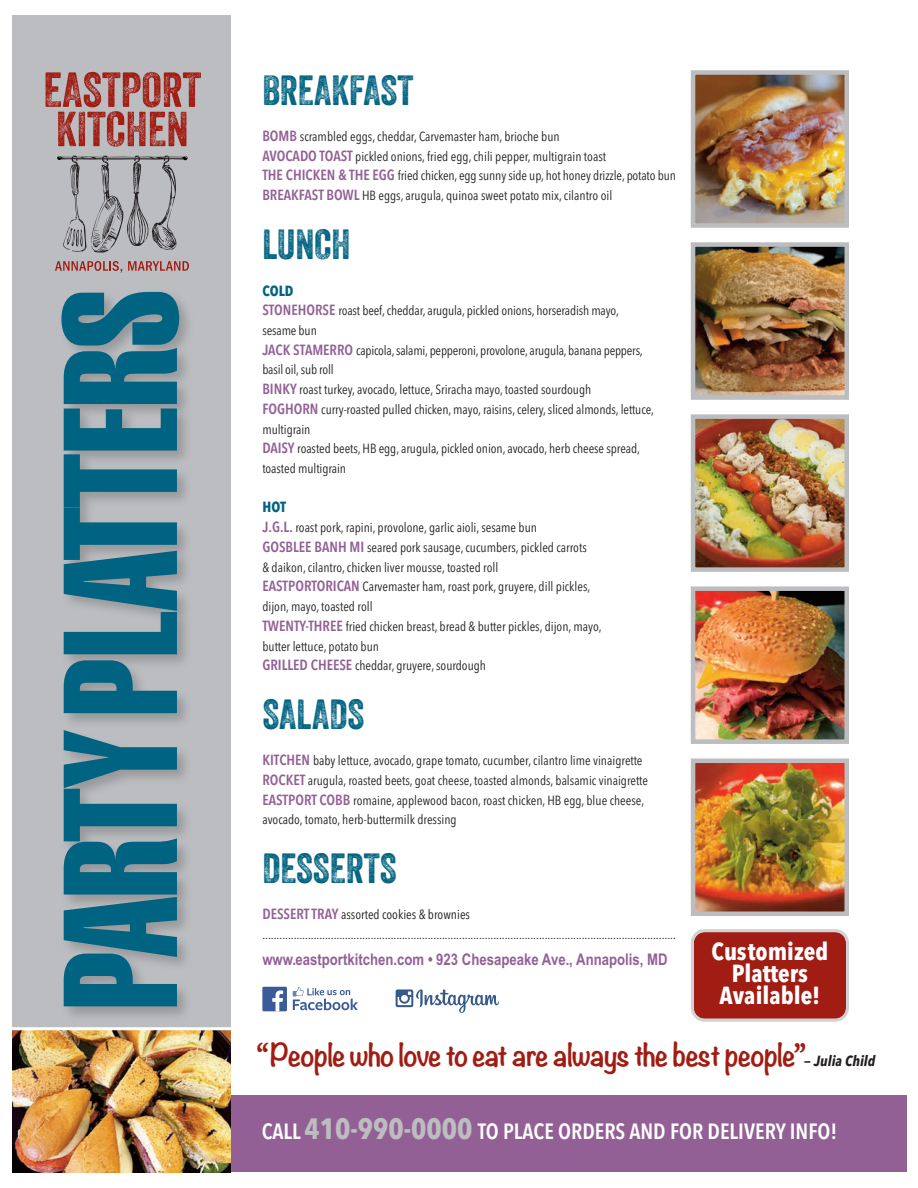
<style>
.page{position:relative;width:918px;height:1188px;background:#fff}
.page>*{position:absolute;margin:0;border:0;box-sizing:border-box;transform-origin:0 0}
.t1{font:159.15px "Helvetica Extra Compressed";color:#006381}
.t2{font:40.95px "Veneer Two";color:#006381}
.t3{font:700 27.75px "Noteworthy";letter-spacing:-.03em;color:#a11c12}
.t4{font:700 24.45px/21.9px "Avenir Next Condensed";color:#fff;text-align:center}
.t5{font:600 21.9px "Avenir Next Condensed";color:#fff}
.t6{font:700 16.05px "Arial Narrow";color:#936096}
.t7{font:700 14.55px "Avenir Next Condensed";color:#006381}
.t8{font:13.2px/19.6px "Avenir Next Condensed";color:#231f20}
.t9{font:13.2px/19.6px "Avenir Next Condensed";color:#1e1b1b}
.s1{font-weight:600;font-size:14.55px;color:#936096}
.s2{font-family:"Avenir Next Condensed";font-size:14.55px;color:#231f20}
.s3{font-family:"Avenir Next Condensed";font-style:italic;font-size:14.55px;color:#231f20}
.s4{font-weight:700;font-size:29.25px;color:#bcbdc0}
</style>
<div class="page">
<svg style="left:691px;top:929px;width:158px;height:93px;background:#a73128"></svg>
<div style="left:227px;top:1096px;width:679px;height:76px;background:#936096"></div>
<img style="left:696px;top:75px;width:148px;height:148px">
<div style="left:691px;top:70px;width:158px;height:158px;border:4px solid #bcbdc0"></div>
<img style="left:696px;top:247px;width:148px;height:148px">
<div style="left:691px;top:242px;width:158px;height:158px;border:4px solid #bcbdc0"></div>
<img style="left:696px;top:419px;width:148px;height:148px">
<div style="left:691px;top:414px;width:158px;height:158px;border:4px solid #bcbdc0"></div>
<img style="left:696px;top:591px;width:148px;height:148px">
<div style="left:691px;top:586px;width:158px;height:158px;border:4px solid #bcbdc0"></div>
<img style="left:696px;top:764px;width:148px;height:147px">
<div style="left:691px;top:759px;width:158px;height:157px;border:4px solid #bcbdc0"></div>
<div style="left:12px;top:16px;width:219px;height:1156px;background:#bcbdc0"></div>
<svg style="left:57px;top:155px;width:131px;height:98px"></svg>
<svg style="left:56px;top:261px;width:63px;height:5px"></svg>
<svg style="left:128px;top:261px;width:61px;height:5px"></svg>
<svg style="left:45px;top:72px;width:156px;height:75px"></svg>
<img style="left:55px;top:266px;width:444px;height:750px">
<img style="left:12px;top:1030px;width:219px;height:142px">
<hr style="left:12px;top:1027px;width:225px;height:3px;background:#fff">
<h1 class="t1" style="left:64px;top:1009px;width:722px;rotate:-90deg">PARTY PLATTERS</h1>
<h2 class="t2" style="left:262px;top:75px;width:153px">BREAKFAST</h2>
<p class="t8" style="left:262px;top:126px;width:415px"><span class="s1">BOMB</span> scrambled eggs, cheddar, Carvemaster ham, brioche bun<br><span class="s1">AVOCADO TOAST</span> pickled onions, fried egg, chili pepper, multigrain toast<br><span class="s1">THE CHICKEN &amp; THE EGG</span> fried chicken, egg sunny side up, hot honey drizzle, potato bun <span class="s1">BREAKFAST BOWL</span> HB eggs, arugula, quinoa sweet potato mix, cilantro oil</p>
<h2 class="t2" style="left:262px;top:229px;width:90px">LUNCH</h2>
<p class="t7" style="left:262px;top:282px;width:33px">COLD</p>
<p class="t8" style="left:262px;top:300px;width:393px"><span class="s1">STONEHORSE</span> roast beef, cheddar, arugula, pickled onions, horseradish mayo, sesame bun<br><span class="s1">JACK STAMERRO</span> capicola, salami, pepperoni, provolone, arugula, banana peppers, basil oil, sub roll<br><span class="s1">BINKY</span> roast turkey, avocado, lettuce, Sriracha mayo, toasted sourdough<br><span class="s1">FOGHORN</span> curry-roasted pulled chicken, mayo, raisins, celery, sliced almonds, lettuce, multigrain<br><span class="s1">DAISY</span> roasted beets, HB egg, arugula, pickled onion, avocado, herb cheese spread, toasted multigrain</p>
<p class="t7" style="left:262px;top:498px;width:25px">HOT</p>
<p class="t8" style="left:262px;top:517px;width:341px"><span class="s1">J.G.L.</span> roast pork, rapini, provolone, garlic aioli, sesame bun<br><span class="s1">GOSBLEE BANH MI</span> seared pork sausage, cucumbers, pickled carrots<br>&amp; daikon, cilantro, chicken liver mousse, toasted roll<br><span class="s1">EASTPORTORICAN</span> Carvemaster ham, roast pork, gruyere, dill pickles, dijon, mayo, toasted roll<br><span class="s1">TWENTY-THREE</span> fried chicken breast, bread &amp; butter pickles, dijon, mayo, butter lettuce, potato bun<br><span class="s1">GRILLED CHEESE</span> cheddar, gruyere, sourdough</p>
<h2 class="t2" style="left:262px;top:699px;width:103px">SALADS</h2>
<p class="t8" style="left:262px;top:750px;width:387px"><span class="s1">KITCHEN</span> baby lettuce, avocado, grape tomato, cucumber, cilantro lime vinaigrette <span class="s1">ROCKET</span> arugula, roasted beets, goat cheese, toasted almonds, balsamic vinaigrette <span class="s1">EASTPORT COBB</span> romaine, applewood bacon, roast chicken, HB egg, blue cheese, avocado, tomato, herb-buttermilk dressing</p>
<h2 class="t2" style="left:262px;top:853px;width:136px">DESSERTS</h2>
<p class="t9" style="left:262px;top:904px;width:415px"><span class="s1">DESSERT TRAY</span> assorted cookies &amp; brownies .................................................................................................................................................</p>
<p class="t6" style="left:262px;top:950px;width:407px">www.eastportkitchen.com • 923 Chesapeake Ave., Annapolis, MD</p>
<h3 class="t4" style="left:712px;top:940px;width:118px">Customized<br>Platters<br>Available!</h3>
<h3 class="t3" style="left:257px;top:1031px;width:620px">“People who love to eat are always the best people”<span class="s2">—</span> <span class="s3">Julia Child</span></h3>
<h3 class="t5" style="left:262px;top:1112px;width:577px">CALL <span class="s4">410-990-0000</span> TO PLACE ORDERS AND FOR DELIVERY INFO!</h3>
</div>
